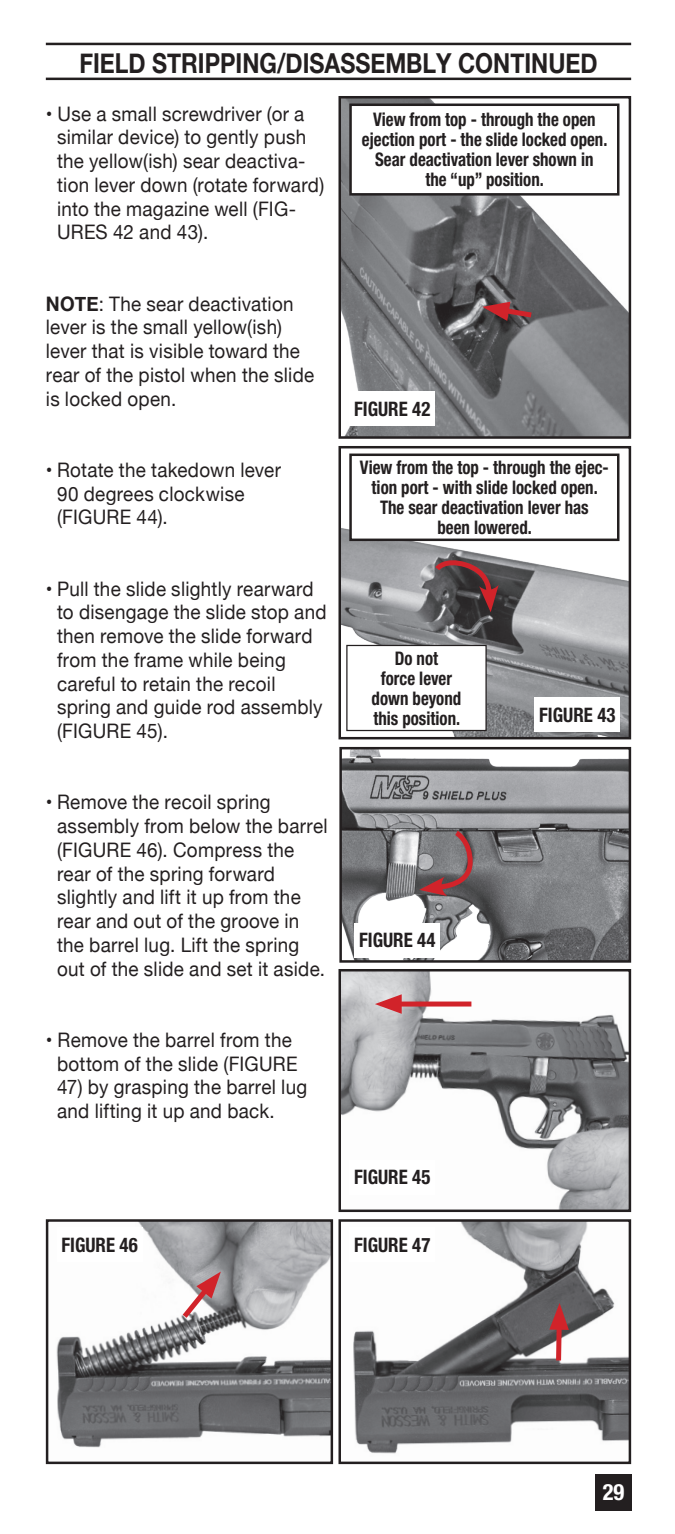
<style>
.page{position:relative;width:675px;height:1534px;background:#fff}
.page>*{position:absolute;margin:0;border:0;box-sizing:border-box;transform-origin:0 0}
.t1{font:700 27.5px "Helvetica Neue";color:#231f20;scale:.84 1}
.t2{font:700 condensed 22.5px "Helvetica Neue LT Std";color:#fff}
.t3{font:20px/23.8px "Helvetica Neue";letter-spacing:.015em;color:#231f20;scale:.94 1}
.t4{font:700 condensed 20px "Helvetica Neue LT Std";color:#231f20;scale:.94 1}
.t5{font:700 condensed 18.75px/20px "Helvetica Neue LT Std";color:#231f20;text-align:center;scale:.9 1}
.s1{font-weight:700}
</style>
<div class="page">
<div style="left:595px;top:1474px;width:37px;height:36px;background:#231f20"></div>
<hr style="left:46px;top:43px;width:585px;height:2px;background:#231f20">
<hr style="left:46px;top:78px;width:585px;height:2px;background:#231f20">
<img style="left:341px;top:99px;width:287px;height:337px">
<div style="left:338px;top:96px;width:293px;height:343px;border:2px solid #231f20"></div>
<img style="left:341px;top:485px;width:287px;height:251px">
<div style="left:338px;top:446px;width:293px;height:293px;border:2px solid #231f20"></div>
<img style="left:341px;top:972px;width:287px;height:237px">
<div style="left:338px;top:969px;width:293px;height:243px;border:2px solid #231f20"></div>
<img style="left:342px;top:750px;width:286px;height:209px">
<div style="left:339px;top:747px;width:292px;height:215px;border:2px solid #231f20"></div>
<img style="left:56px;top:1222px;width:274px;height:226px">
<div style="left:46px;top:1219px;width:287px;height:245px;border:2px solid #231f20"></div>
<img style="left:353px;top:1222px;width:275px;height:232px">
<div style="left:338px;top:1219px;width:293px;height:245px;border:2px solid #231f20"></div>
<div style="left:349px;top:391px;width:86px;height:35px;background:#fff"></div>
<div style="left:534px;top:697px;width:86px;height:35px;background:#fff"></div>
<div style="left:349px;top:1160px;width:86px;height:34px;background:#fff"></div>
<div style="left:354px;top:923px;width:86px;height:34px;background:#fff"></div>
<div style="left:57px;top:1227px;width:85px;height:35px;background:#fff"></div>
<div style="left:349px;top:1227px;width:86px;height:35px;background:#fff"></div>
<div style="left:392px;top:1001px;width:79px;height:5px;background:#d1232a"></div>
<svg style="left:375px;top:994px;width:27px;height:20px"></svg>
<svg style="left:432px;top:552px;width:66px;height:60px;background:#664e51"></svg>
<div style="left:556px;top:1320px;width:5px;height:40px;background:#d1232a"></div>
<svg style="left:549px;top:1303px;width:20px;height:27px"></svg>
<svg style="left:178px;top:1271px;width:43px;height:52px"></svg>
<svg style="left:482px;top:302px;width:55px;height:19px"></svg>
<div style="left:347px;top:645px;width:139px;height:85px;background:#fff"></div>
<div style="left:346px;top:645px;width:140px;height:86px;border:1px solid #231f20"></div>
<div style="left:350px;top:105px;width:268px;height:89px;background:#fff"></div>
<div style="left:349px;top:103px;width:270px;height:93px;border:2px solid #231f20"></div>
<div style="left:350px;top:455px;width:268px;height:85px;background:#fff"></div>
<div style="left:349px;top:453px;width:270px;height:88px;border:2px solid #231f20"></div>
<svg style="left:419px;top:828px;width:56px;height:68px;background:#7f6569"></svg>
<h1 class="t1" style="left:79px;top:42px;width:618px">FIELD STRIPPING/DISASSEMBLY CONTINUED</h1>
<p class="t3" style="left:57px;top:103px;width:286px;text-indent:-11px">• Use a small screwdriver (or a similar device) to gently push the yellow(ish) sear deactiva&shy;tion lever down (rotate forward) into the magazine well (FIG-<br>URES 42 and 43).</p>
<p class="t5" style="left:362px;top:109px;width:274px">View from top - through the open ejection port - the slide locked open.<br>Sear deactivation lever shown in<br>the “up” position.</p>
<p class="t3" style="left:46px;top:293px;width:287px"><span class="s1">NOTE</span>: The sear deactivation lever is the small yellow(ish) lever that is visible toward the rear of the pistol when the slide is locked open.</p>
<p class="t3" style="left:57px;top:459px;width:240px;text-indent:-11px">• Rotate the takedown lever<br>90 degrees clockwise (FIGURE 44).</p>
<p class="t3" style="left:57px;top:578px;width:288px;text-indent:-11px">• Pull the slide slightly rearward to disengage the slide stop and then remove the slide forward from the frame while being careful to retain the recoil spring and guide rod assembly (FIGURE 45).</p>
<p class="t3" style="left:57px;top:791px;width:289px;text-indent:-11px">• Remove the recoil spring assembly from below the barrel (FIGURE 46). Compress the rear of the spring forward slightly and lift it up from the rear and out of the groove in the barrel lug. Lift the spring out of the slide and set it aside.</p>
<p class="t3" style="left:46px;top:1029px;width:269px;text-align:center">• Remove the barrel from the bottom of the slide (FIGURE</p>
<p class="t3" style="left:57px;top:1076px;width:268px">47) by grasping the barrel lug and lifting it up and back.</p>
<p class="t4" style="left:354px;top:396px;width:83px">FIGURE 42</p>
<p class="t5" style="left:360px;top:457px;width:278px">View from the top - through the ejec&shy;tion port - with slide locked open.<br>The sear deactivation lever has<br>been lowered.</p>
<p class="t5" style="left:371px;top:648px;width:101px">Do not<br>force lever down beyond this position.</p>
<p class="t4" style="left:539px;top:702px;width:83px">FIGURE 43</p>
<p class="t4" style="left:359px;top:928px;width:83px">FIGURE 44</p>
<p class="t4" style="left:354px;top:1165px;width:83px">FIGURE 45</p>
<p class="t4" style="left:61px;top:1232px;width:83px">FIGURE 46</p>
<p class="t4" style="left:354px;top:1232px;width:83px">FIGURE 47</p>
<p class="t2" style="left:602px;top:1478px;width:23px">29</p>
</div>
